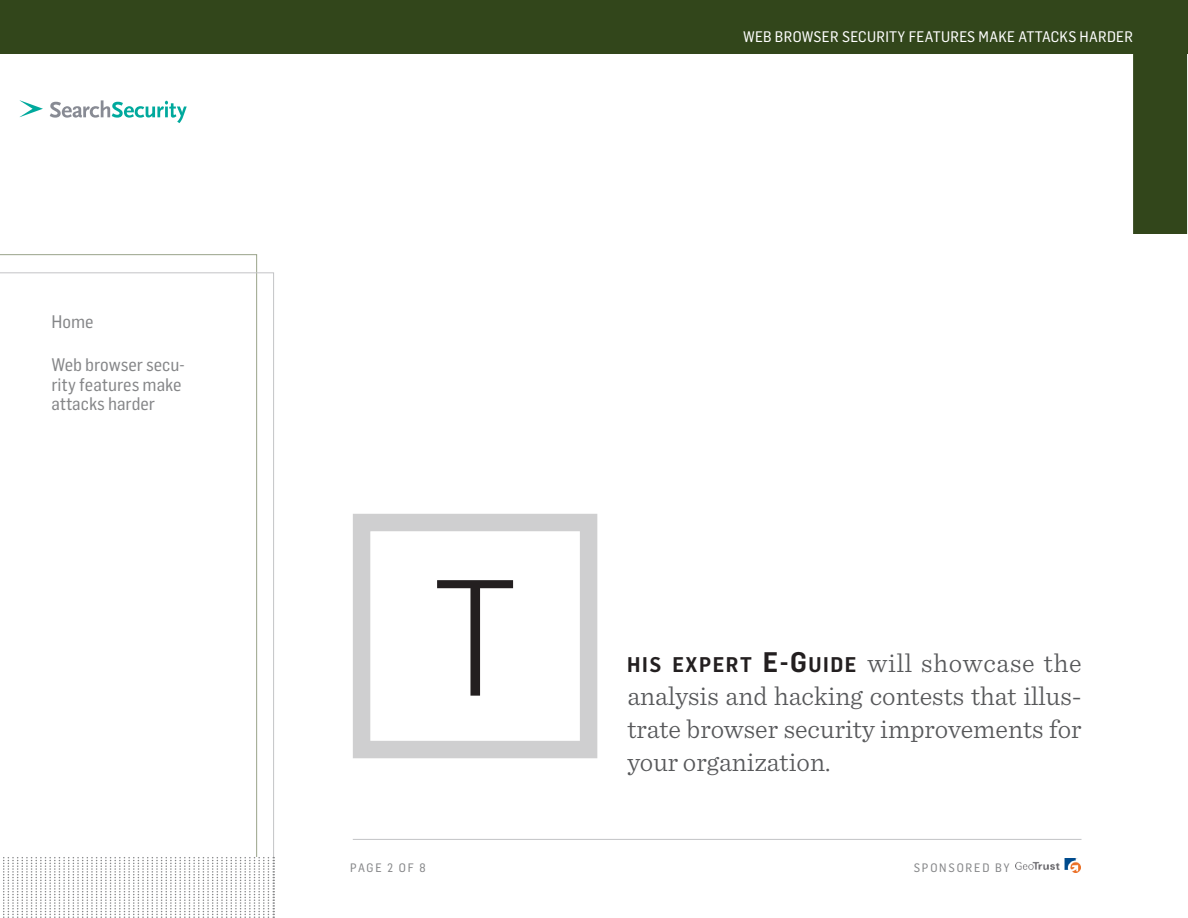
<style>
.page{position:relative;width:1188px;height:918px;background:#fff}
.page>*{position:absolute;margin:0;border:0;box-sizing:border-box;transform-origin:0 0}
.t1{font:300 162px "Flama Semicondensed";color:#231f20}
.Intro{font:300 27px/33px "Sentinel";color:#57585a;text-align:justify}
.t2{font:17.85px/19.5px "Flama Semicondensed Basic";color:#858688}
.t3{font:15px "Flama Semicondensed Basic";letter-spacing:.02em;color:#fff}
.t4{font:12px "Flama Semicondensed Basic";letter-spacing:.15em;color:#858688}
.s1{font-family:"Flama Semicondensed";font-weight:600;font-size:20.85px;color:#231f20}
.s2{font-family:"Flama Semicondensed";font-weight:600;font-size:27.75px;color:#231f20}
</style>
<div class="page">
<svg style="left:0;top:272px;width:274px;height:585px"></svg>
<hr style="left:353px;top:839px;width:728px;height:1px;background:#c3c4c6">
<img style="left:1016px;top:859px;width:65px;height:14px">
<div style="left:1133px;top:0;width:54px;height:234px;background:#32461b"></div>
<div style="left:0;top:0;width:1188px;height:54px;background:#32461b"></div>
<svg style="left:3px;top:857px;width:271px;height:61px"></svg>
<svg style="left:20px;top:100px;width:23px;height:17px"></svg>
<svg style="left:50px;top:100px;width:137px;height:23px"></svg>
<div style="left:353px;top:514px;width:244px;height:244px;border:17px solid #cfcfd0"></div>
<p class="t2" style="left:51px;top:311px;width:44px">Home</p>
<p class="t2" style="left:51px;top:354px;width:135px">Web browser secu&shy;rity features make attacks harder</p>
<p class="t3" style="left:743px;top:27px;width:392px">WEB BROWSER SECURITY FEATURES MAKE ATTACKS HARDER</p>
<p class="t1" style="left:434px;top:535px;width:85px">T</p>
<p class="Intro" style="left:627px;top:645px;width:456px"><span class="s1">HIS EXPERT</span> <span class="s2">E-G</span><span class="s1">UIDE</span> will showcase the analysis and hacking contests that illus&shy;trate browser security improvements for your organization.</p>
<p class="t4" style="left:350px;top:860px;width:77px">PAGE 2 OF 8</p>
<p class="t4" style="left:914px;top:860px;width:98px">SPONSORED BY</p>
</div>
